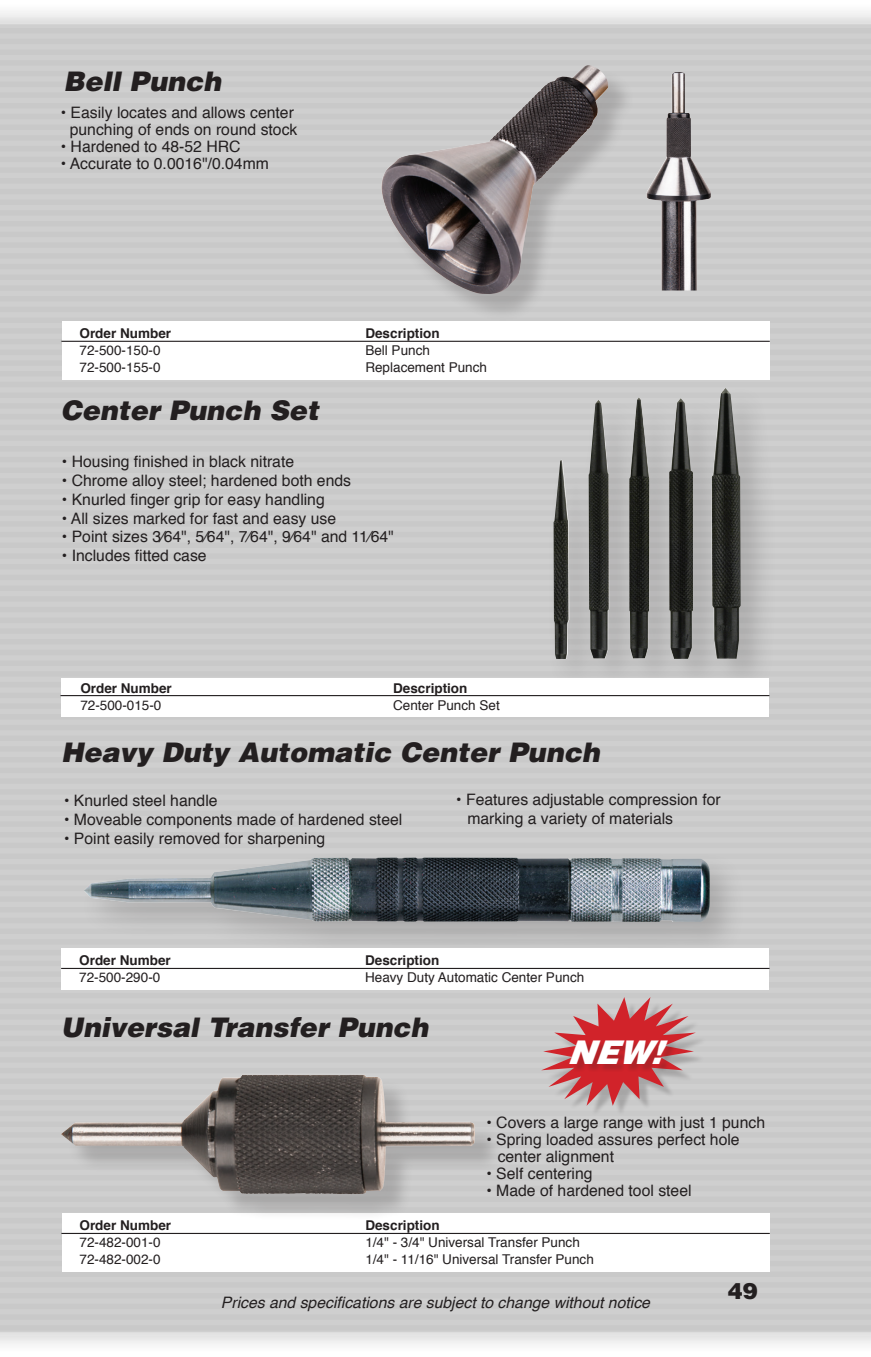
<style>
.page{position:relative;width:871px;height:1357px;background:#fff}
.page>*{position:absolute;margin:0;border:0;box-sizing:border-box;transform-origin:0 0}
.t1{font:italic 900 32.62px "Helvetica LT Std";color:#fff}
.t2{font:italic 900 27px "Helvetica LT Std";color:#231f20}
.t3{font:900 22.5px "Helvetica LT Std";color:#231f20}
.t4{font:15.75px/16.9px "Helvetica";color:#231f20}
.t5{font:italic 15.75px "Helvetica";color:#231f20}
.t6{font:13.5px "Helvetica";color:#231f20}
.t7{font:700 13.5px "Helvetica";color:#231f20}
.s1{font-style:inherit}
</style>
<div class="page">
<div style="left:79px;top:849px;width:668px;height:110px;background:#231f20;opacity:.2"></div>
<img style="left:84px;top:857px;width:626px;height:65px">
<div style="left:62px;top:949px;width:707px;height:41px;background:#fff"></div>
<hr style="left:61px;top:968px;width:708px;height:1px;background:#231f20">
<hr style="left:61px;top:1233px;width:709px;height:1px;background:#231f20">
<hr style="left:61px;top:341px;width:709px;height:1px;background:#231f20">
<div style="left:66px;top:1078px;width:437px;height:144px;background:#231f20;opacity:.2"></div>
<img style="left:61px;top:1074px;width:414px;height:120px">
<div style="left:386px;top:69px;width:250px;height:252px;background:#231f20;opacity:.2"></div>
<img style="left:379px;top:65px;width:229px;height:231px">
<img style="left:646px;top:72px;width:65px;height:218px">
<div style="left:545px;top:382px;width:232px;height:314px;background:#231f20;opacity:.2"></div>
<img style="left:553px;top:388px;width:188px;height:271px">
<div style="left:61px;top:678px;width:708px;height:39px;background:#fff"></div>
<hr style="left:60px;top:695px;width:709px;height:1px;background:#231f20">
<div style="left:545px;top:1001px;width:161px;height:116px;background:#c9c9c9"></div>
<svg style="left:523px;top:997px;width:190px;height:109px"></svg>
<div style="left:572px;top:1041px;width:105px;height:31px;background:#231f20;opacity:.2"></div>
<p class="t2" style="left:64px;top:64px;width:159px">Bell Punch</p>
<p class="t4" style="left:61px;top:105px;width:238px;text-align:center"><span class="s1">•</span> Easily locates and allows center punching of ends on round stock</p>
<p class="t4" style="left:61px;top:139px;width:181px">• Hardened to 48-52 HRC</p>
<p class="t4" style="left:61px;top:156px;width:210px">• Accurate to 0.0016"/0.04mm</p>
<p class="t7" style="left:80px;top:324px;width:93px">Order Number</p>
<p class="t7" style="left:365px;top:324px;width:76px">Description</p>
<p class="t6" style="left:80px;top:341px;width:83px">72-500-150-0</p>
<p class="t6" style="left:365px;top:341px;width:66px">Bell Punch</p>
<p class="t6" style="left:80px;top:358px;width:83px">72-500-155-0</p>
<p class="t6" style="left:365px;top:358px;width:123px">Replacement Punch</p>
<p class="t2" style="left:61px;top:393px;width:260px">Center Punch Set</p>
<p class="t4" style="left:62px;top:454px;width:234px">• Housing finished in black nitrate</p>
<p class="t4" style="left:62px;top:473px;width:291px">• Chrome alloy steel; hardened both ends</p>
<p class="t4" style="left:62px;top:492px;width:264px">• Knurled finger grip for easy handling</p>
<p class="t4" style="left:62px;top:510px;width:276px">• All sizes marked for fast and easy use</p>
<p class="t4" style="left:62px;top:529px;width:333px">• Point sizes 3⁄64", 5⁄64", 7⁄64", 9⁄64" and 11⁄64"</p>
<p class="t4" style="left:62px;top:548px;width:146px">• Includes fitted case</p>
<p class="t7" style="left:80px;top:679px;width:93px">Order Number</p>
<p class="t7" style="left:393px;top:679px;width:76px">Description</p>
<p class="t6" style="left:80px;top:696px;width:83px">72-500-015-0</p>
<p class="t6" style="left:393px;top:696px;width:108px">Center Punch Set</p>
<p class="t2" style="left:61px;top:734px;width:540px">Heavy Duty Automatic Center Punch</p>
<p class="t4" style="left:64px;top:793px;width:155px">• Knurled steel handle</p>
<p class="t4" style="left:64px;top:812px;width:340px">• Moveable components made of hardened steel</p>
<p class="t4" style="left:64px;top:831px;width:263px">• Point easily removed for sharpening</p>
<p class="t4" style="left:467px;top:791px;width:255px;line-height:18.9px;text-indent:-11px">• Features adjustable compression for marking a variety of materials</p>
<p class="t7" style="left:79px;top:951px;width:93px">Order Number</p>
<p class="t7" style="left:365px;top:951px;width:76px">Description</p>
<p class="t6" style="left:79px;top:968px;width:83px">72-500-290-0</p>
<p class="t6" style="left:365px;top:968px;width:221px">Heavy Duty Automatic Center Punch</p>
<p class="t2" style="left:61px;top:1010px;width:369px">Universal Transfer Punch</p>
<p class="t1" style="left:567px;top:1031px;width:111px">NEW!</p>
<p class="t4" style="left:486px;top:1115px;width:280px">• Covers a large range with just 1 punch</p>
<p class="t4" style="left:498px;top:1132px;width:244px;text-indent:-11px">• Spring loaded assures perfect hole center alignment</p>
<p class="t4" style="left:486px;top:1166px;width:108px">• Self centering</p>
<p class="t4" style="left:486px;top:1183px;width:207px">• Made of hardened tool steel</p>
<p class="t7" style="left:80px;top:1216px;width:93px">Order Number</p>
<p class="t7" style="left:365px;top:1216px;width:76px">Description</p>
<p class="t6" style="left:80px;top:1233px;width:83px">72-482-001-0</p>
<p class="t6" style="left:365px;top:1233px;width:216px">1/4" - 3/4" Universal Transfer Punch</p>
<p class="t6" style="left:80px;top:1250px;width:83px">72-482-002-0</p>
<p class="t6" style="left:365px;top:1250px;width:230px">1/4" - 11/16" Universal Transfer Punch</p>
<p class="t5" style="left:221px;top:1290px;width:430px">Prices and specifications are subject to change without notice</p>
<h3 class="t3" style="left:728px;top:1276px;width:32px">49</h3>
</div>
